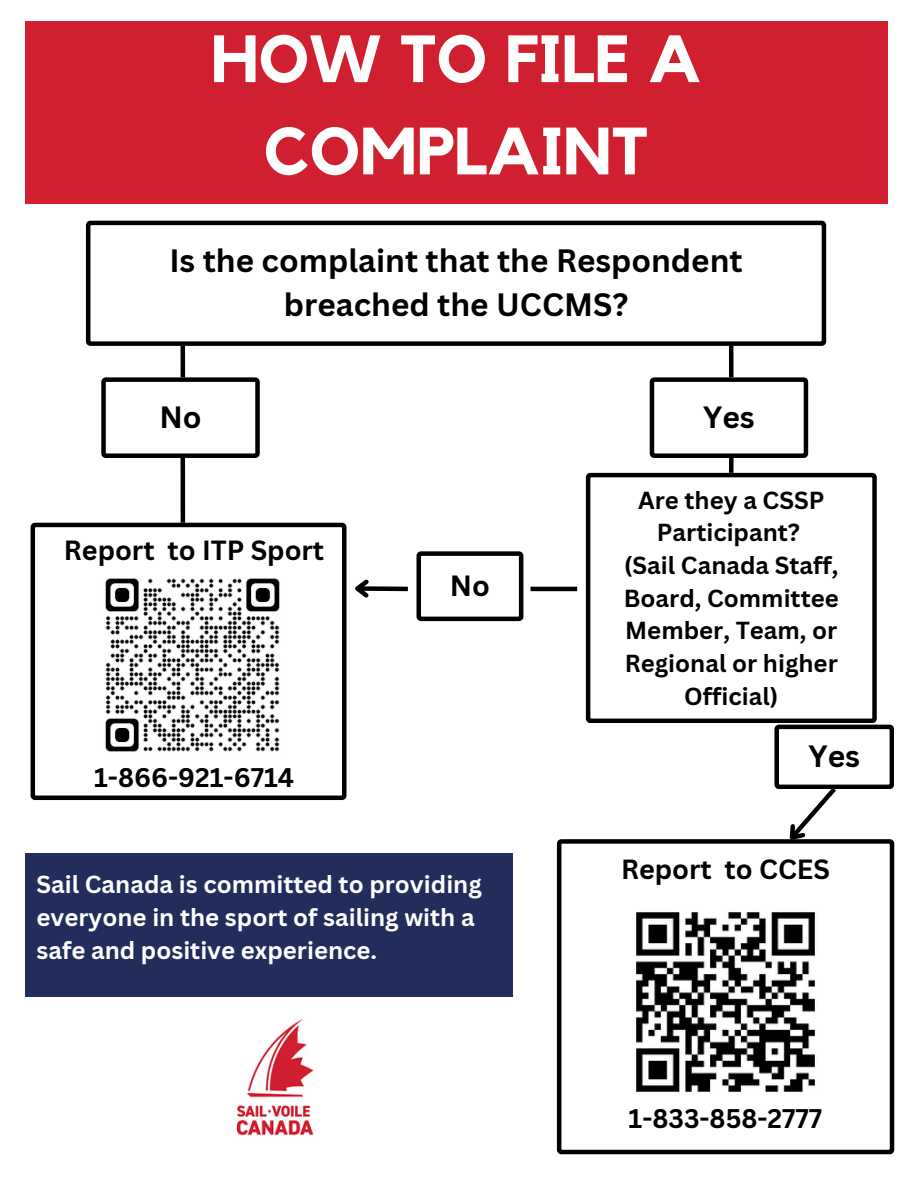
<style>
.page{position:relative;width:918px;height:1188px;background:#fff}
.page>*{position:absolute;margin:0;border:0;box-sizing:border-box;transform-origin:0 0}
.t1{font:700 66px/92.2px "Kollektif";color:#fff;text-align:center}
.t2{font:700 31.5px/43.8px "Canva Sans";color:#000;text-align:center}
.t3{font:700 30px "Canva Sans";color:#000}
.t4{font:700 28.5px "Canva Sans";color:#000}
.t5{font:700 27px "Canva Sans";color:#000}
.t6{font:700 26.25px "Canva Sans";color:#000}
.t7{font:700 24px/32.7px "Canva Sans";color:#000;text-align:center}
.t8{font:700 24px/32.7px "Canva Sans";color:#fff}
</style>
<div class="page">
<div style="left:25px;top:853px;width:487px;height:144px;background:#222d5c"></div>
<svg style="left:86px;top:221px;width:740px;height:125px"></svg>
<hr style="left:181px;top:346px;width:4px;height:81px;background:#000">
<div style="left:729px;top:346px;width:5px;height:81px;background:#000"></div>
<svg style="left:101px;top:377px;width:159px;height:81px"></svg>
<svg style="left:650px;top:377px;width:158px;height:81px"></svg>
<div style="left:25px;top:22px;width:863px;height:182px;background:#d01f2f"></div>
<hr style="left:181px;top:458px;width:4px;height:79px;background:#000">
<svg style="left:31px;top:523px;width:316px;height:277px"></svg>
<div style="left:729px;top:455px;width:5px;height:18px;background:#000"></div>
<svg style="left:586px;top:473px;width:291px;height:250px"></svg>
<svg style="left:416px;top:551px;width:107px;height:70px"></svg>
<div style="left:357px;top:586px;width:51px;height:5px;background:#000"></div>
<svg style="left:355px;top:579px;width:18px;height:19px"></svg>
<svg style="left:557px;top:839px;width:337px;height:315px"></svg>
<svg style="left:774px;top:725px;width:120px;height:127px"></svg>
<img style="left:88px;top:561px;width:209px;height:209px">
<img style="left:236px;top:1019px;width:78px;height:117px">
<img style="left:610px;top:886px;width:231px;height:231px">
<hr style="left:531px;top:587px;width:46px;height:4px;background:#000">
<p class="t1" style="left:211px;top:16px;width:492px">HOW TO FILE A<br>COMPLAINT</p>
<h1 class="t2" style="left:169px;top:238px;width:575px">Is the complaint that the Respondent breached the UCCMS?</h1>
<h2 class="t3" style="left:159px;top:396px;width:44px">No</h2>
<p class="t3" style="left:703px;top:396px;width:53px">Yes</p>
<h3 class="t5" style="left:64px;top:531px;width:262px">Report to ITP Sport</h3>
<h2 class="t6" style="left:94px;top:759px;width:201px">1-866-921-6714</h2>
<p class="t4" style="left:450px;top:566px;width:42px">No</p>
<p class="t8" style="left:36px;top:868px;width:447px">Sail Canada is committed to providing everyone in the sport of sailing with a safe and positive experience.</p>
<h2 class="t7" style="left:638px;top:483px;width:188px">Are they a CSSP<br>Participant?</h2>
<p class="t7" style="left:624px;top:548px;width:217px">(Sail Canada Staff,<br>Board, Committee<br>Member, Team, or<br>Regional or higher<br>Official)</p>
<h3 class="t3" style="left:808px;top:735px;width:53px">Yes</h3>
<p class="t5" style="left:621px;top:850px;width:211px">Report to CCES</p>
<p class="t6" style="left:629px;top:1100px;width:195px">1-833-858-2777</p>
</div>
